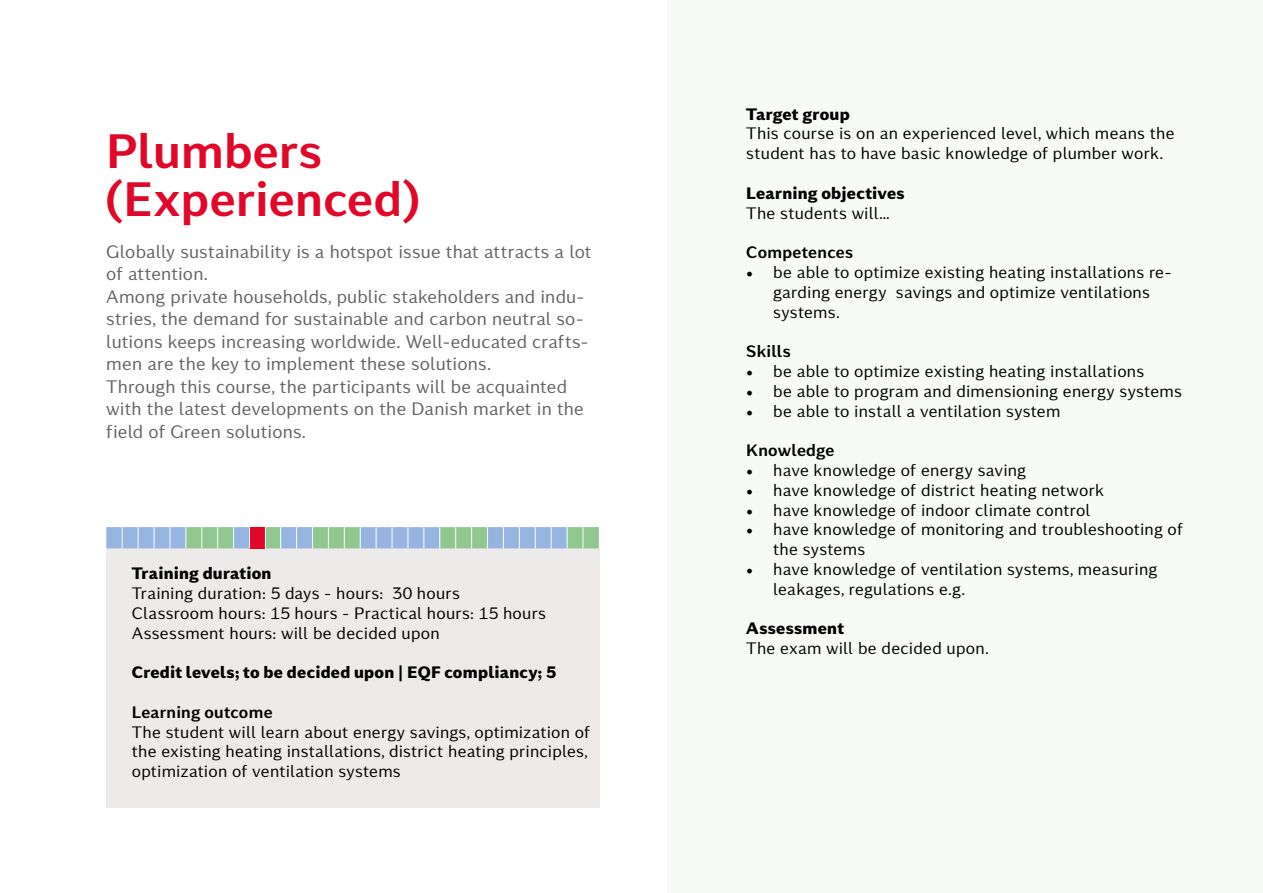
<style>
.page{position:relative;width:1263px;height:893px;background:#fff}
.page>*{position:absolute;margin:0;border:0;box-sizing:border-box;transform-origin:0 0}
.Overskrift{font:700 48px/48px "Kontrapunkt Miki";letter-spacing:.005em;color:#e10729}
.t1{font:18px/22.5px "Kontrapunkt Miki";letter-spacing:.005em;color:#646363}
.t2{font:16.5px/19.8px "Kontrapunkt Miki";letter-spacing:.01em;color:#000}
.t3{font:800 16.5px "Kontrapunkt Miki";letter-spacing:.015em;color:#000}
.t4{font:700 16.5px "Kontrapunkt Miki";letter-spacing:.01em;color:#000}
.s1{font-family:"Minion Pro";font-size:18px}
</style>
<div class="page">
<div style="left:668px;top:0;width:595px;height:893px;background:#f7faf6"></div>
<div style="left:106px;top:548px;width:494px;height:260px;background:#edebea"></div>
<svg style="left:106px;top:527px;width:493px;height:21px;background:#9cbabe"></svg>
<p class="Overskrift" style="left:106px;top:127px;width:315px">Plumbers (Experienced)</p>
<p class="t1" style="left:106px;top:240px;width:487px">Globally sustainability is a hotspot issue that attracts a lot of attention.</p>
<p class="t1" style="left:106px;top:285px;width:484px">Among private households, public stakeholders and indu&shy;stries, the demand for sustainable and carbon neutral so&shy;lutions keeps increasing worldwide. Well-educated crafts&shy;men are the key to implement these solutions.</p>
<p class="t1" style="left:106px;top:375px;width:479px">Through this course, the participants will be acquainted with the latest developments on the Danish market in the field of Green solutions.</p>
<p class="t3" style="left:132px;top:562px;width:141px">Training duration</p>
<p class="t2" style="left:132px;top:583px;width:330px">Training duration: 5 days - hours: 30 hours</p>
<p class="t2" style="left:132px;top:603px;width:416px">Classroom hours: 15 hours - Practical hours: 15 hours</p>
<p class="t2" style="left:132px;top:623px;width:309px">Assessment hours: will be decided upon</p>
<p class="t3" style="left:132px;top:661px;width:426px">Credit levels; to be decided upon | EQF compliancy; 5</p>
<p class="t4" style="left:132px;top:702px;width:142px">Learning outcome</p>
<p class="t2" style="left:132px;top:722px;width:460px">The student will learn about energy savings, optimization of the existing heating installations, district heating principles, optimization of ventilation systems</p>
<p class="t3" style="left:746px;top:103px;width:105px">Target group</p>
<p class="t2" style="left:746px;top:124px;width:430px">This course is on an experienced level, which means the student has to have basic knowledge of plumber work.</p>
<p class="t3" style="left:746px;top:182px;width:160px">Learning objectives</p>
<p class="t2" style="left:746px;top:203px;width:145px">The students will…</p>
<p class="t4" style="left:746px;top:242px;width:108px">Competences</p>
<p class="t2" style="left:773px;top:262px;width:400px;text-indent:-27px"><span class="s1">•</span> be able to optimize existing heating installations re&shy;garding energy savings and optimize ventilations systems.</p>
<p class="t4" style="left:746px;top:341px;width:46px">Skills</p>
<p class="t2" style="left:746px;top:361px;width:399px"><span class="s1">•</span> be able to optimize existing heating installations</p>
<p class="t2" style="left:746px;top:381px;width:437px"><span class="s1">•</span> be able to program and dimensioning energy systems</p>
<p class="t2" style="left:746px;top:401px;width:316px"><span class="s1">•</span> be able to install a ventilation system</p>
<p class="t4" style="left:746px;top:440px;width:90px">Knowledge</p>
<p class="t2" style="left:746px;top:460px;width:281px"><span class="s1">•</span> have knowledge of energy saving</p>
<p class="t2" style="left:746px;top:480px;width:359px"><span class="s1">•</span> have knowledge of district heating network</p>
<p class="t2" style="left:746px;top:500px;width:346px"><span class="s1">•</span> have knowledge of indoor climate control</p>
<p class="t2" style="left:773px;top:520px;width:411px;text-indent:-27px"><span class="s1">•</span> have knowledge of monitoring and troubleshooting of the systems</p>
<p class="t2" style="left:773px;top:559px;width:386px;text-indent:-27px"><span class="s1">•</span> have knowledge of ventilation systems, measuring leakages, regulations e.g.</p>
<p class="t3" style="left:746px;top:618px;width:99px">Assessment</p>
<p class="t2" style="left:746px;top:639px;width:244px">The exam will be decided upon.</p>
</div>
